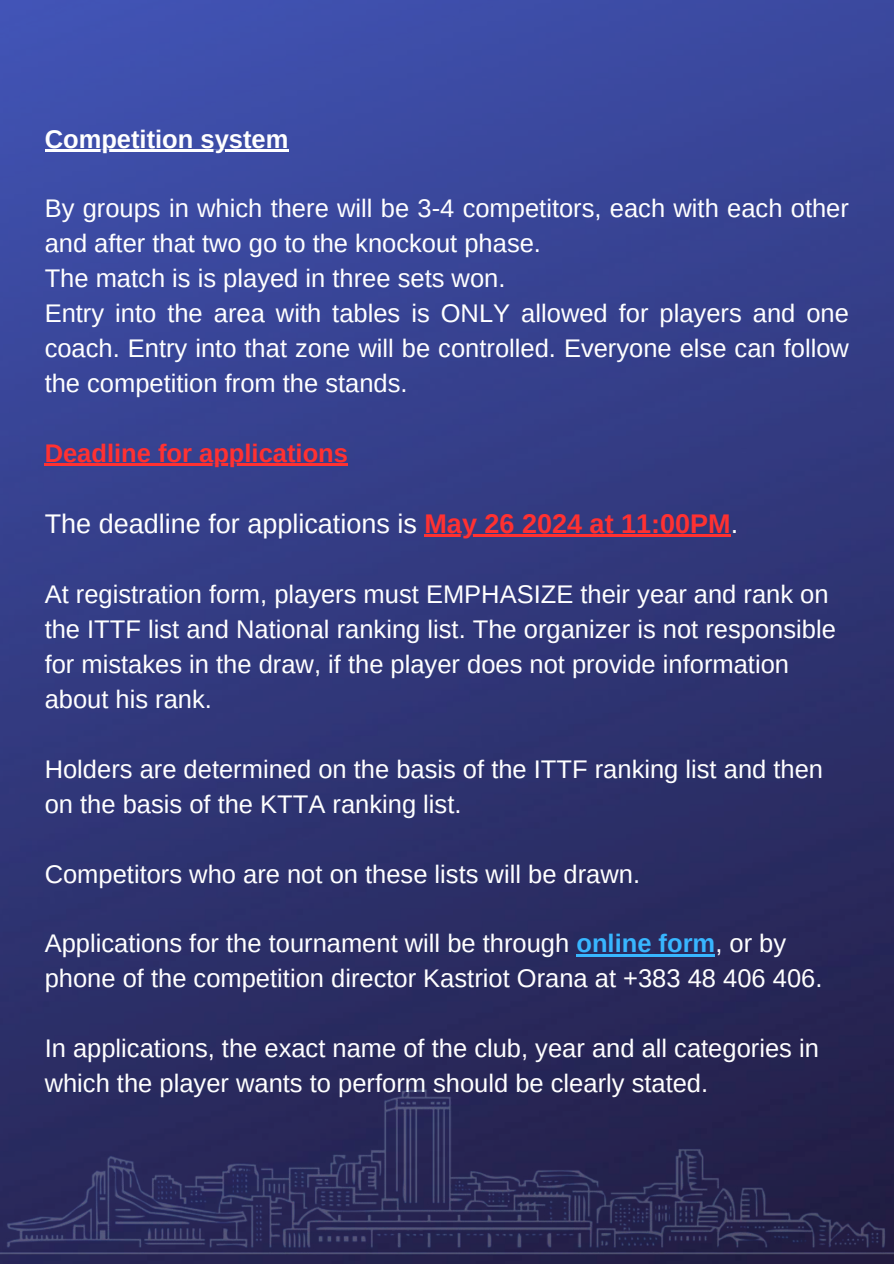
<style>
.page{position:relative;width:894px;height:1264px;background:#fff}
.page>*{position:absolute;margin:0;border:0;box-sizing:border-box;transform-origin:0 0}
.t1{font:27px "Arimo";color:#fff}
.t2{font:25.5px/34.8px "Arimo";color:#fff}
.t3{font:700 25.5px "Arimo";color:#ff3131}
.t4{font:700 25.5px "Arimo";color:#fff}
.s1{font-weight:700;color:#ff3131}
.s2{font-weight:700;color:#38b6ff}
</style>
<div class="page">
<img style="left:0;top:0;width:893px;height:975px">
<hr style="left:45px;top:150px;width:243px;height:2px;background:#fff">
<hr style="left:45px;top:464px;width:303px;height:2px;background:#ff3131">
<hr style="left:424px;top:534px;width:306px;height:3px;background:#ff3131">
<hr style="left:576px;top:954px;width:139px;height:2px;background:#38b6ff">
<img style="left:0;top:975px;width:893px;height:288px">
<p class="t4" style="left:45px;top:124px;width:245px">Competition system</p>
<p class="t2" style="left:45px;top:191px;width:805px">By groups in which there will be 3-4 competitors, each with each other and after that two go to the knockout phase.<br>The match is is played in three sets won.<br>Entry into the area with tables is ONLY allowed for players and one coach. Entry into that zone will be controlled. Everyone else can follow the competition from the stands.</p>
<p class="t3" style="left:45px;top:438px;width:305px">Deadline for applications</p>
<p class="t1" style="left:45px;top:508px;width:694px">The deadline for applications is <span class="s1">May 26 2024 at 11:00PM</span>.</p>
<p class="t2" style="left:45px;top:577px;width:792px">At registration form, players must EMPHASIZE their year and rank on the ITTF list and National ranking list. The organizer is not responsible for mistakes in the draw, if the player does not provide information about his rank.</p>
<p class="t2" style="left:45px;top:751px;width:779px">Holders are determined on the basis of the ITTF ranking list and then on the basis of the KTTA ranking list.</p>
<p class="t2" style="left:45px;top:856px;width:596px">Competitors who are not on these lists will be drawn.</p>
<p class="t2" style="left:45px;top:926px;width:779px">Applications for the tournament will be through <span class="s2">online form</span>, or by phone of the competition director Kastriot Orana at +383 48 406 406.</p>
<p class="t2" style="left:45px;top:1030px;width:775px">In applications, the exact name of the club, year and all categories in which the player wants to perform should be clearly stated.</p>
</div>
